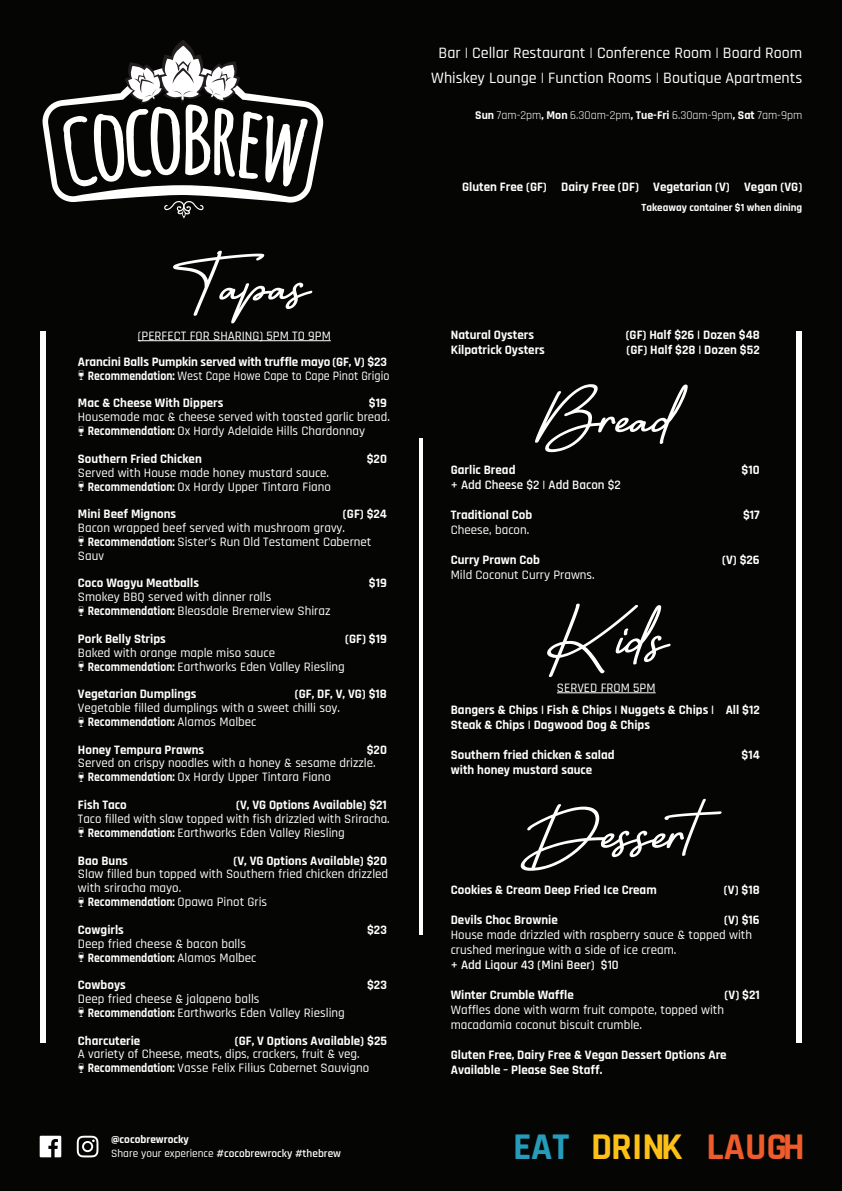
<style>
.page{position:relative;width:842px;height:1191px;background:#050604}
.page>*{position:absolute;margin:0;border:0;box-sizing:border-box;transform-origin:0 0}
.t1{font:italic 56px "Shania Quinton";color:#fff;scale:1.18 1}
.t2{font:700 38.2px "Rajdhani";color:#fdc017}
.t3{font:500 16px "Rajdhani";color:#fff}
.t4{font:500 13px/13.8px "Rajdhani";color:#fff}
.t5{font:700 13px/15px "Rajdhani";color:#fff}
.t6{font:700 13px "Rajdhani";color:#fff;scale:.9 1}
.t7{font:500 13px "Rajdhani";color:#fff;scale:.93 1}
.t8{font:600 13px "Rajdhani";color:#fff}
.t9{font:12px "Rajdhani";color:#fff}
.t10{font:600 11.3px/13.6px "Rajdhani";color:#fff}
.t11{font:700 11px "Rajdhani";color:#fff}
.s1{font-family:"Bar";font-weight:400;font-size:20px}
.s2{font-weight:700}
.s3{font-weight:500}
.s4{color:#269cba}
.s5{color:#050604}
.s6{color:#ef5b2b}
</style>
<div class="page">
<svg style="left:43px;top:40px;width:280px;height:179px"></svg>
<div style="left:40px;top:331px;width:5px;height:711px;background:#fff"></div>
<div style="left:797px;top:331px;width:5px;height:711px;background:#fff"></div>
<hr style="left:419px;top:438px;width:3px;height:497px;background:#fff">
<hr style="left:138px;top:340px;width:193px;height:1px;background:#fff">
<svg style="left:40px;top:1135px;width:21px;height:22px"></svg>
<svg style="left:77px;top:1135px;width:21px;height:22px"></svg>
<hr style="left:557px;top:692px;width:99px;height:1px;background:#fff">
<p class="t1" style="left:161px;top:249px;width:158px">Tapas</p>
<p class="t4" style="left:138px;top:329px;width:195px">(PERFECT FOR SHARING) 5PM TO 9PM</p>
<p class="t5" style="left:78px;top:354px;width:310px">Arancini Balls Pumpkin served with truffle mayo (GF, V) $23</p>
<p class="t7" style="left:78px;top:368px;width:336px"><span class="s1">d</span> <span class="s2">Recommendation:</span> West Cape Howe Cape to Cape Pinot Grigio</p>
<p class="t5" style="left:78px;top:396px;width:147px">Mac &amp; Cheese With Dippers</p>
<p class="t5" style="left:369px;top:396px;width:20px">$19</p>
<p class="t4" style="left:78px;top:410px;width:313px">Housemade mac &amp; cheese served with toasted garlic bread. <span class="s1">d</span> <span class="s2">Recommendation:</span> Ox Hardy Adelaide Hills Chardonnay</p>
<p class="t5" style="left:78px;top:451px;width:125px">Southern Fried Chicken</p>
<p class="t5" style="left:367px;top:451px;width:22px">$20</p>
<p class="t4" style="left:78px;top:466px;width:253px">Served with House made honey mustard sauce.</p>
<p class="t4" style="left:78px;top:480px;width:255px"><span class="s1">d</span> <span class="s2">Recommendation:</span> Ox Hardy Upper Tintara Fiano</p>
<p class="t5" style="left:78px;top:507px;width:100px">Mini Beef Mignons</p>
<p class="t5" style="left:343px;top:507px;width:46px">(GF) $24</p>
<p class="t4" style="left:78px;top:521px;width:269px">Bacon wrapped beef served with mushroom gravy.</p>
<p class="t4" style="left:78px;top:535px;width:295px"><span class="s1">d</span> <span class="s2">Recommendation:</span> Sister’s Run Old Testament Cabernet<br>Sauv</p>
<p class="t5" style="left:78px;top:576px;width:123px">Coco Wagyu Meatballs</p>
<p class="t5" style="left:369px;top:576px;width:20px">$19</p>
<p class="t4" style="left:78px;top:590px;width:195px">Smokey BBQ served with dinner rolls</p>
<p class="t4" style="left:78px;top:604px;width:254px"><span class="s1">d</span> <span class="s2">Recommendation:</span> Bleasdale Bremerview Shiraz</p>
<p class="t5" style="left:78px;top:631px;width:89px">Pork Belly Strips</p>
<p class="t5" style="left:345px;top:631px;width:43px">(GF) $19</p>
<p class="t4" style="left:78px;top:646px;width:199px">Baked with orange maple miso sauce</p>
<p class="t4" style="left:78px;top:660px;width:268px"><span class="s1">d</span> <span class="s2">Recommendation:</span> Earthworks Eden Valley Riesling</p>
<p class="t5" style="left:78px;top:687px;width:120px">Vegetarian Dumplings</p>
<p class="t4" style="left:78px;top:687px;width:310px;text-indent:217px"><span class="s2">(GF, DF, V, VG) $18<br></span>Vegetable filled dumplings with a sweet chilli soy.</p>
<p class="t6" style="left:78px;top:714px;width:200px"><span class="s1">d</span> Recommendation: <span class="s3">Alamos Malbec</span></p>
<p class="t5" style="left:78px;top:742px;width:128px">Honey Tempura Prawns</p>
<p class="t5" style="left:367px;top:742px;width:22px">$20</p>
<p class="t4" style="left:78px;top:757px;width:299px">Served on crispy noodles with a honey &amp; sesame drizzle.</p>
<p class="t4" style="left:78px;top:771px;width:255px"><span class="s1">d</span> <span class="s2">Recommendation:</span> Ox Hardy Upper Tintara Fiano</p>
<p class="t5" style="left:78px;top:797px;width:50px">Fish Taco</p>
<p class="t5" style="left:236px;top:797px;width:152px">(V, VG Options Available) $21</p>
<p class="t4" style="left:78px;top:812px;width:313px">Taco filled with slaw topped with fish drizzled with Sriracha.</p>
<p class="t4" style="left:78px;top:826px;width:268px"><span class="s1">d</span> <span class="s2">Recommendation:</span> Earthworks Eden Valley Riesling</p>
<p class="t5" style="left:78px;top:853px;width:51px">Bao Buns</p>
<p class="t5" style="left:233px;top:853px;width:155px">(V, VG Options Available) $20</p>
<p class="t4" style="left:78px;top:867px;width:312px">Slaw filled bun topped with Southern fried chicken drizzled with sriracha mayo.</p>
<p class="t6" style="left:78px;top:894px;width:212px"><span class="s1">d</span> Recommendation: <span class="s3">Opawa Pinot Gris</span></p>
<p class="t5" style="left:78px;top:922px;width:48px">Cowgirls</p>
<p class="t5" style="left:367px;top:922px;width:21px">$23</p>
<p class="t4" style="left:78px;top:937px;width:170px">Deep fried cheese &amp; bacon balls</p>
<p class="t6" style="left:78px;top:949px;width:200px"><span class="s1">d</span> Recommendation: <span class="s3">Alamos Malbec</span></p>
<p class="t5" style="left:78px;top:977px;width:49px">Cowboys</p>
<p class="t5" style="left:367px;top:977px;width:21px">$23</p>
<p class="t4" style="left:78px;top:992px;width:183px">Deep fried cheese &amp; jalapeno balls</p>
<p class="t4" style="left:78px;top:1006px;width:268px"><span class="s1">d</span> <span class="s2">Recommendation:</span> Earthworks Eden Valley Riesling</p>
<p class="t5" style="left:78px;top:1033px;width:64px">Charcuterie</p>
<p class="t5" style="left:235px;top:1033px;width:154px">(GF, V Options Available) $25</p>
<p class="t4" style="left:78px;top:1047px;width:283px">A variety of Cheese, meats, dips, crackers, fruit &amp; veg.</p>
<p class="t4" style="left:78px;top:1061px;width:293px"><span class="s1">d</span> <span class="s2">Recommendation:</span> Vasse Felix Filius Cabernet Sauvigno</p>
<p class="t10" style="left:111px;top:1133px;width:231px"><span class="s2">@cocobrewrocky<br></span><span class="s3">Share your experience</span> #cocobrewrocky #thebrew</p>
<p class="t3" style="left:439px;top:43px;width:365px">Bar | Cellar Restaurant | Conference Room | Board Room</p>
<p class="t3" style="left:431px;top:68px;width:372px">Whiskey Lounge | Function Rooms | Boutique Apartments</p>
<p class="t9" style="left:475px;top:108px;width:329px"><span class="s2">Sun</span> 7am-2pm<span class="s2">, Mon</span> 6.30am-2pm<span class="s2">, Tue-Fri</span> 6.30am-9pm<span class="s2">, Sat</span> 7am-9pm</p>
<p class="t5" style="left:462px;top:180px;width:342px">Gluten Free (GF) Dairy Free (DF) Vegetarian (V) Vegan (VG)</p>
<p class="t11" style="left:641px;top:201px;width:162px">Takeaway container $1 when dining</p>
<p class="t5" style="left:451px;top:328px;width:85px">Natural Oysters</p>
<p class="t5" style="left:626px;top:328px;width:136px">(GF) Half $26 | Dozen $48</p>
<p class="t5" style="left:451px;top:343px;width:96px">Kilpatrick Oysters</p>
<p class="t5" style="left:626px;top:343px;width:135px">(GF) Half $28 | Dozen $52</p>
<p class="t1" style="left:539px;top:381px;width:149px">Bread</p>
<p class="t5" style="left:451px;top:463px;width:66px">Garlic Bread</p>
<p class="t5" style="left:742px;top:463px;width:20px">$10</p>
<p class="t8" style="left:451px;top:477px;width:171px">+ Add Cheese $2 | Add Bacon $2</p>
<p class="t5" style="left:451px;top:508px;width:83px">Traditional Cob</p>
<p class="t5" style="left:743px;top:508px;width:18px">$17</p>
<p class="t4" style="left:451px;top:523px;width:80px">Cheese, bacon.</p>
<p class="t5" style="left:451px;top:553px;width:91px">Curry Prawn Cob</p>
<p class="t5" style="left:722px;top:553px;width:39px">(V) $26</p>
<p class="t4" style="left:451px;top:568px;width:145px">Mild Coconut Curry Prawns.</p>
<p class="t1" style="left:548px;top:602px;width:134px">Kids</p>
<p class="t4" style="left:557px;top:681px;width:100px">SERVED FROM 5PM</p>
<p class="t5" style="left:451px;top:703px;width:310px">Bangers &amp; Chips | Fish &amp; Chips | Nuggets &amp; Chips | All $12<br>Steak &amp; Chips | Dagwood Dog &amp; Chips</p>
<p class="t5" style="left:451px;top:748px;width:165px">Southern fried chicken &amp; salad</p>
<p class="t5" style="left:741px;top:748px;width:20px">$14</p>
<p class="t5" style="left:451px;top:763px;width:143px">with honey mustard sauce</p>
<p class="t1" style="left:521px;top:797px;width:204px">Dessert</p>
<p class="t5" style="left:451px;top:883px;width:207px">Cookies &amp; Cream Deep Fried Ice Cream</p>
<p class="t5" style="left:724px;top:883px;width:37px">(V) $18</p>
<p class="t5" style="left:451px;top:913px;width:109px">Devils Choc Brownie</p>
<p class="t5" style="left:724px;top:913px;width:37px">(V) $16</p>
<p class="t4" style="left:451px;top:928px;width:303px;line-height:15px">House made drizzled with raspberry sauce &amp; topped with crushed meringue with a side of ice cream.</p>
<p class="t8" style="left:451px;top:957px;width:170px">+ Add Liqour 43 (Mini Beer) $10</p>
<p class="t5" style="left:451px;top:988px;width:125px">Winter Crumble Waffle</p>
<p class="t5" style="left:725px;top:988px;width:37px">(V) $21</p>
<p class="t4" style="left:451px;top:1003px;width:275px;line-height:15px">Waffles done with warm fruit compote, topped with macadamia coconut biscuit crumble.</p>
<p class="t5" style="left:451px;top:1048px;width:277px">Gluten Free, Dairy Free &amp; Vegan Dessert Options Are<br>Available – Please See Staff.</p>
<h2 class="t2" style="left:513px;top:1123px;width:293px"><span class="s4">EAT</span> <span class="s5">-</span> DRINK <span class="s5">-</span> <span class="s6">LAUGH</span></h2>
</div>
